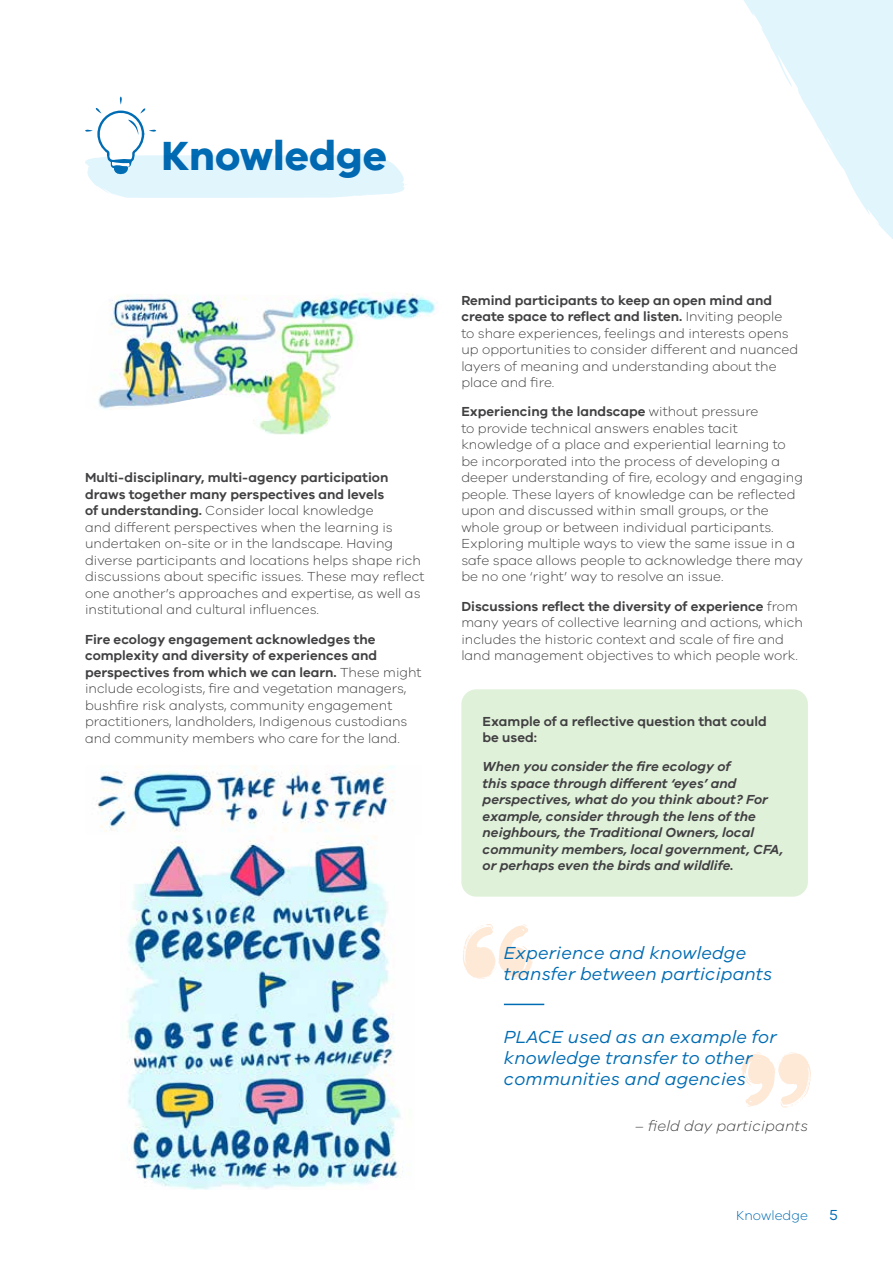
<style>
.page{position:relative;width:893px;height:1263px;background:#fff}
.page>*{position:absolute;margin:0;border:0;box-sizing:border-box;transform-origin:0 0}
.t1{font:700 42px "VIC";color:#006cb3}
.t2{font:italic 18px/21px "VIC";letter-spacing:.01em;color:#006cb3}
.t3{font:italic 300 15px "VIC";letter-spacing:.01em;color:#414042}
.t4{font:15px "VIC";color:#006cb3}
.t5{font:300 13.5px/16.5px "VIC";color:#414042}
.t6{font:italic 600 13.5px/16.5px "VIC";color:#414042}
.t7{font:600 13.5px/16.5px "VIC";color:#414042}
.t8{font:300 13.5px "VIC";color:#006cb3}
.s1{font-weight:600}
</style>
<div class="page">
<svg style="left:463px;top:924px;width:69px;height:55px"></svg>
<svg style="left:741px;top:1052px;width:70px;height:56px"></svg>
<svg style="left:744px;top:0;width:149px;height:239px;fill:#e1f5fd"></svg>
<img style="left:98px;top:293px;width:340px;height:141px">
<img style="left:127px;top:835px;width:276px;height:355px">
<img style="left:97px;top:765px;width:298px;height:67px">
<hr style="left:504px;top:1004px;width:40px;height:1px;background:#006cb3">
<div style="left:461px;top:689px;width:347px;height:208px;background:#e0f1da;border-radius:15px"></div>
<svg style="left:85px;top:97px;width:321px;height:101px"></svg>
<h1 class="t1" style="left:162px;top:129px;width:227px">Knowledge</h1>
<p class="t5" style="left:85px;top:469px;width:341px"><span class="s1">Multi-disciplinary, multi-agency participation draws together many perspectives and levels<br>of understanding.</span> Consider local knowledge<br>and different perspectives when the learning is undertaken on-site or in the landscape. Having diverse participants and locations helps shape rich discussions about specific issues. These may reflect one another’s approaches and expertise, as well as institutional and cultural influences.</p>
<p class="t5" style="left:85px;top:630px;width:338px"><span class="s1">Fire ecology engagement acknowledges the complexity and diversity of experiences and perspectives from which we can learn.</span> These might include ecologists, fire and vegetation managers, bushfire risk analysts, community engagement practitioners, landholders, Indigenous custodians and community members who care for the land.</p>
<p class="t5" style="left:461px;top:291px;width:338px"><span class="s1">Remind participants to keep an open mind and create space to reflect and listen.</span> Inviting people to share experiences, feelings and interests opens up opportunities to consider different and nuanced layers of meaning and understanding about the place and fire.</p>
<p class="t5" style="left:461px;top:403px;width:343px"><span class="s1">Experiencing the landscape</span> without pressure<br>to provide technical answers enables tacit knowledge of a place and experiential learning to be incorporated into the process of developing a deeper understanding of fire, ecology and engaging people. These layers of knowledge can be reflected upon and discussed within small groups, or the whole group or between individual participants.<br>Exploring multiple ways to view the same issue in a safe space allows people to acknowledge there may be no one ‘right’ way to resolve an issue.</p>
<p class="t5" style="left:461px;top:597px;width:343px"><span class="s1">Discussions reflect the diversity of experience</span> from many years of collective learning and actions, which includes the historic context and scale of fire and land management objectives to which people work.</p>
<p class="t7" style="left:483px;top:712px;width:286px">Example of a reflective question that could be used:</p>
<p class="t6" style="left:483px;top:758px;width:302px">When you consider the fire ecology of<br>this space through different ‘eyes’ and perspectives, what do you think about? For example, consider through the lens of the neighbours, the Traditional Owners, local community members, local government, CFA, or perhaps even the birds and wildlife.</p>
<h2 class="t2" style="left:504px;top:942px;width:270px">Experience and knowledge transfer between participants</h2>
<h2 class="t2" style="left:504px;top:1026px;width:274px">PLACE used as an example for knowledge transfer to other communities and agencies</h2>
<p class="t3" style="left:635px;top:1117px;width:175px">– field day participants</p>
<p class="t8" style="left:736px;top:1208px;width:73px">Knowledge</p>
<p class="t4" style="left:829px;top:1206px;width:10px">5</p>
</div>
